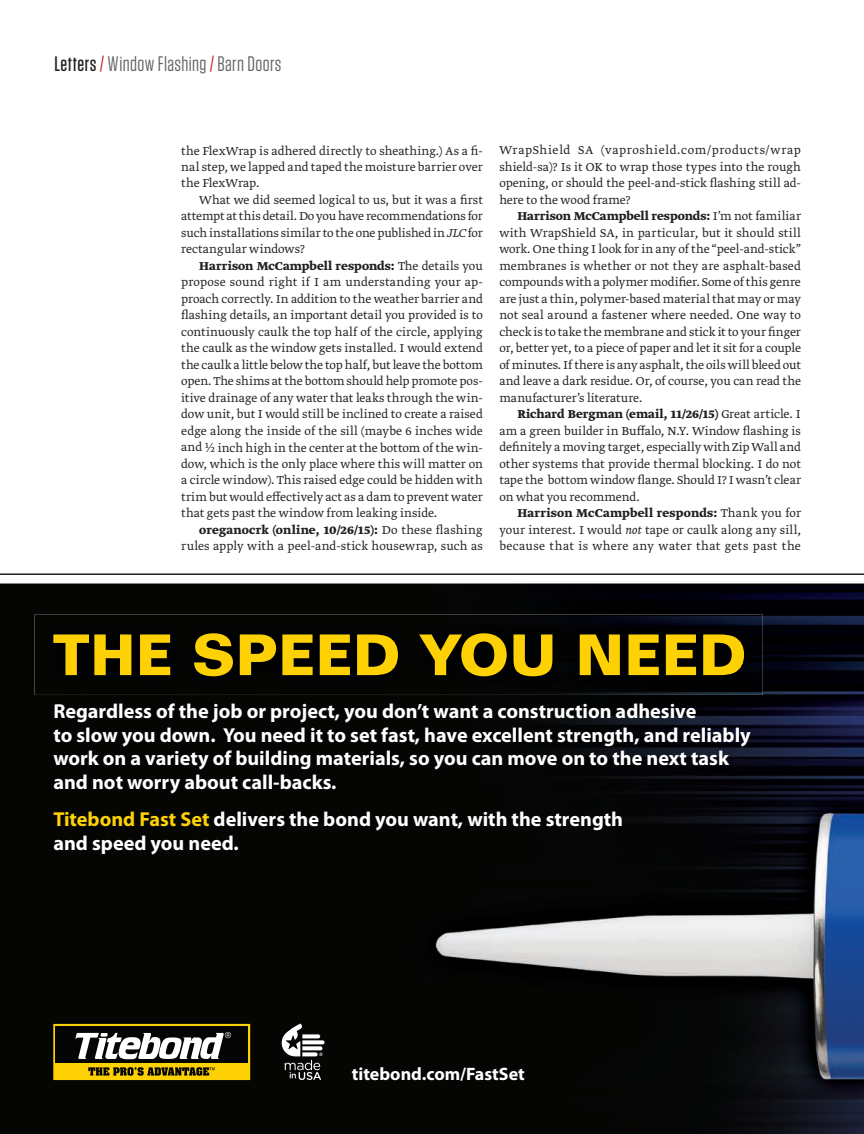
<style>
.page{position:relative;width:864px;height:1134px;background:#fff}
.page>*{position:absolute;margin:0;border:0;box-sizing:border-box;transform-origin:0 0}
.t1{font:700 57px "Folio BT";color:#fed105}
.t2{font:21px "Tungsten";letter-spacing:.015em;color:#636366}
.t3{font:700 20.25px/23.7px "Myriad Pro";color:#fff}
.t4{font:700 18px "Myriad Pro";color:#fff}
.t5{font:300 13.5px/16.5px "Greta Text Std";letter-spacing:.005em;color:#231f20;text-align:justify}
.s1{font-weight:500;color:#231f20}
.s2{color:#c4121a}
.s3{font-style:italic}
.s4{font-weight:700}
.s5{font-size:16.5px}
.s6{color:#fed105}
</style>
<div class="page">
<hr style="left:0;top:573px;width:864px;height:2px;background:#231f20">
<img style="left:0;top:584px;width:864px;height:550px">
<div style="left:34px;top:615px;width:729px;height:80px;background:#020302"></div>
<svg style="left:282px;top:1024px;width:43px;height:56px"></svg>
<div style="left:52px;top:1023px;width:199px;height:58px;background:#fed105"></div>
<div style="left:51px;top:1022px;width:201px;height:60px;border:2px solid #040504"></div>
<div style="left:56px;top:1026px;width:192px;height:37px;background:#040504"></div>
<svg style="left:88px;top:1067px;width:127px;height:9px"></svg>
<svg style="left:75px;top:1032px;width:156px;height:27px"></svg>
<h2 class="t2" style="left:54px;top:53px;width:229px"><span class="s1">Letters</span> <span class="s2">/</span> Window Flashing <span class="s2">/</span> Barn Doors</h2>
<p class="t5" style="left:181px;top:143px;width:303px">the FlexWrap is adhered directly to sheathing.) As a fi&shy;nal step, we lapped and taped the moisture barrier over the FlexWrap.</p>
<p class="t5" style="left:181px;top:192px;width:303px;text-indent:18px">What we did seemed logical to us, but it was a first attempt at this detail. Do you have recommendations for such installations similar to the one published in <span class="s3">JLC</span> for rectangular windows?</p>
<p class="t5" style="left:181px;top:258px;width:303px;text-indent:18px"><span class="s4">Harrison McCampbell responds:</span> The details you propose sound right if I am understanding your ap&shy;proach correctly. In addition to the weather barrier and flashing details, an important detail you provided is to continuously caulk the top half of the circle, applying the caulk as the window gets installed. I would extend the caulk a little below the top half, but leave the bottom open. The shims at the bottom should help promote pos&shy;itive drainage of any water that leaks through the win&shy;dow unit, but I would still be inclined to create a raised edge along the inside of the sill (maybe 6 inches wide and <span class="s5">1/2</span> inch high in the center at the bottom of the win&shy;dow, which is the only place where this will matter on a circle window). This raised edge could be hidden with trim but would effectively act as a dam to prevent water that gets past the window from leaking inside.</p>
<p class="t5" style="left:181px;top:522px;width:303px;text-align:right"><span class="s4">oreganocrk (online, 10/26/15):</span> Do these flashing rules apply with a peel-and-stick housewrap, such as</p>
<p class="t5" style="left:499px;top:143px;width:303px">WrapShield SA (vaproshield.com/products/wrap shield-sa)? Is it OK to wrap those types into the rough opening, or should the peel-and-stick flashing still ad&shy;here to the wood frame?</p>
<p class="t5" style="left:499px;top:209px;width:303px;text-indent:18px"><span class="s4">Harrison McCampbell responds:</span> I’m not familiar with WrapShield SA, in particular, but it should still work. One thing I look for in any of the “peel-and-stick” membranes is whether or not they are asphalt-based compounds with a polymer modifier. Some of this genre are just a thin, polymer-based material that may or may not seal around a fastener where needed. One way to check is to take the membrane and stick it to your finger or, better yet, to a piece of paper and let it sit for a couple of minutes. If there is any asphalt, the oils will bleed out and leave a dark residue. Or, of course, you can read the manufacturer’s literature.</p>
<p class="t5" style="left:499px;top:407px;width:303px;text-indent:18px"><span class="s4">Richard Bergman (email, 11/26/15)</span> Great article. I am a green builder in Buffalo, N.Y. Window flashing is definitely a moving target, especially with Zip Wall and other systems that provide thermal blocking. I do not tape the bottom window flange. Should I? I wasn’t clear on what you recommend.</p>
<p class="t5" style="left:499px;top:506px;width:303px;text-indent:18px"><span class="s4">Harrison McCampbell responds:</span> Thank you for your interest. I would <span class="s3">not</span> tape or caulk along any sill, because that is where any water that gets past the</p>
<h1 class="t1" style="left:52px;top:620px;width:696px">THE SPEED YOU NEED</h1>
<p class="t3" style="left:53px;top:699px;width:699px">Regardless of the job or project, you don’t want a construction adhesive<br>to slow you down. You need it to set fast, have excellent strength, and reliably work on a variety of building materials, so you can move on to the next task and not worry about call-backs.</p>
<h3 class="t3" style="left:53px;top:807px;width:571px"><span class="s6">Titebond Fast Set</span> delivers the bond you want, with the strength and speed you need.</h3>
<h3 class="t4" style="left:352px;top:1062px;width:174px">titebond.com/FastSet</h3>
</div>
